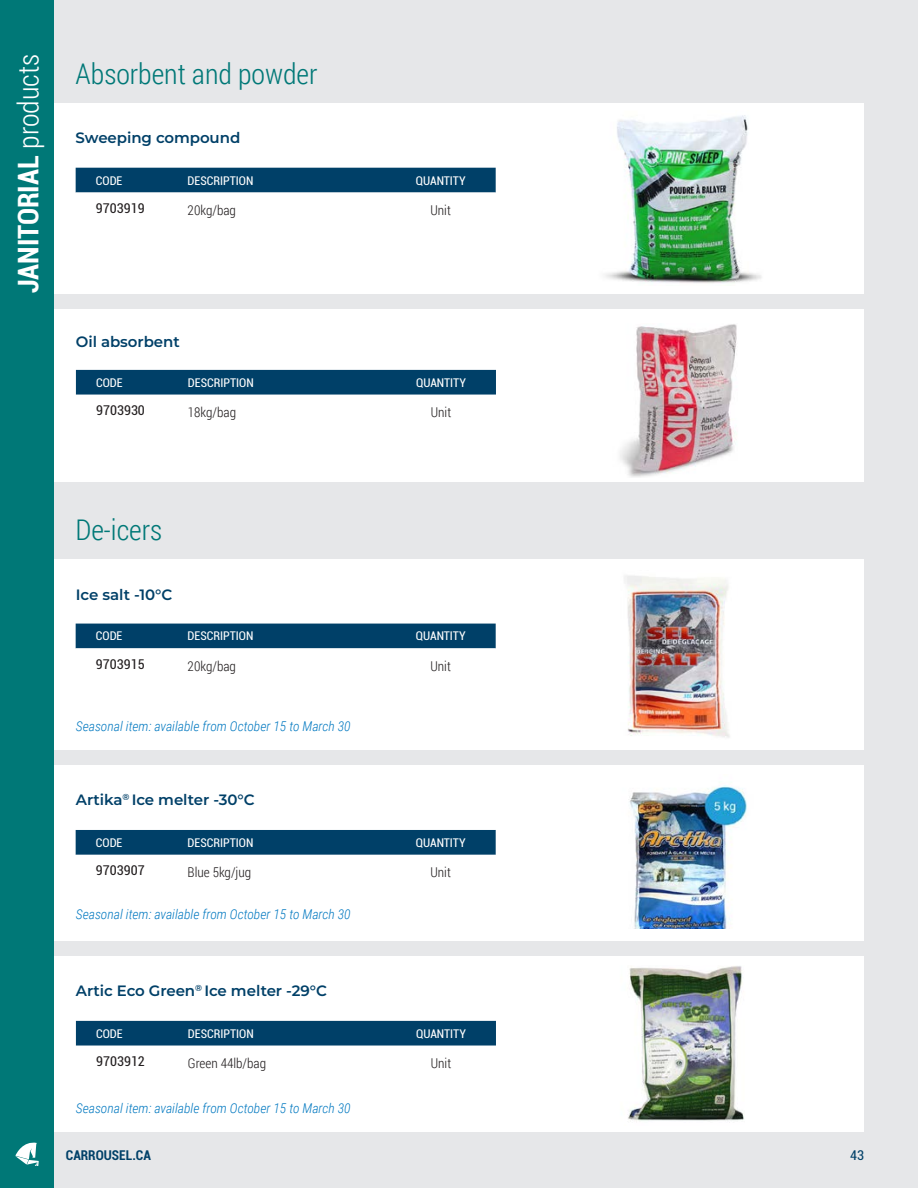
<style>
.page{position:relative;width:918px;height:1188px;background:#fff}
.page>*{position:absolute;margin:0;border:0;box-sizing:border-box;transform-origin:0 0}
.Code_produits{font:700 condensed 28.5px "Roboto";color:#fff}
.Code_produits-2{font:300 28.5px "Roboto Condensed";color:#007877}
.Niveau_3{font:600 15px "Montserrat";letter-spacing:-.005em;color:#004068}
.Code_produits-3{font:italic 300 13.5px "Roboto Condensed";color:#0078c0}
.t1{font:300 13.5px "Roboto Condensed";color:#231f20}
.t2{font:condensed 13.5px "Roboto";color:#231f20}
.t3{font:700 condensed 13.5px "Roboto";color:#004068}
.t4{font:condensed 13.5px "Roboto";color:#004068}
.t5{font:condensed 12px "Roboto";color:#fff}
.s1{font-family:"Roboto Condensed";font-weight:300;font-stretch:normal}
</style>
<div class="page">
<div style="left:54px;top:0;width:864px;height:1188px;background:#e6e7e9"></div>
<div style="left:52px;top:103px;width:812px;height:190px;background:#fff"></div>
<div style="left:76px;top:168px;width:420px;height:25px;background:#004068"></div>
<img style="left:605px;top:115px;width:157px;height:169px">
<div style="left:52px;top:309px;width:812px;height:173px;background:#fff"></div>
<div style="left:76px;top:370px;width:420px;height:25px;background:#004068"></div>
<img style="left:620px;top:324px;width:117px;height:153px">
<div style="left:52px;top:560px;width:812px;height:190px;background:#fff"></div>
<div style="left:76px;top:624px;width:420px;height:25px;background:#004068"></div>
<img style="left:624px;top:575px;width:106px;height:163px">
<div style="left:52px;top:765px;width:812px;height:176px;background:#fff"></div>
<div style="left:76px;top:830px;width:420px;height:25px;background:#004068"></div>
<img style="left:629px;top:785px;width:118px;height:143px">
<div style="left:52px;top:956px;width:812px;height:175px;background:#fff"></div>
<div style="left:76px;top:1021px;width:420px;height:25px;background:#004068"></div>
<img style="left:628px;top:966px;width:116px;height:157px">
<div style="left:0;top:0;width:54px;height:1188px;background:#007877"></div>
<svg style="left:15px;top:1142px;width:24px;height:24px"></svg>
<h1 class="Code_produits" style="left:8px;top:342px;width:290px;rotate:-90deg">PAPIER D’HYGIÈNE <span class="s1">Papier</span></h1>
<p class="Code_produits" style="left:8px;top:293px;width:241px;rotate:-90deg">JANITORIAL <span class="s1">products</span></p>
<p class="Code_produits-2" style="left:76px;top:54px;width:243px">Absorbent and powder</p>
<p class="Niveau_3" style="left:76px;top:127px;width:166px">Sweeping compound</p>
<p class="t5" style="left:96px;top:172px;width:28px">CODE</p>
<p class="t5" style="left:188px;top:172px;width:67px">DESCRIPTION</p>
<p class="t5" style="left:416px;top:172px;width:51px">QUANTITY</p>
<p class="t2" style="left:96px;top:198px;width:50px">9703919</p>
<p class="t1" style="left:188px;top:200px;width:50px">20kg/bag</p>
<p class="t1" style="left:431px;top:200px;width:22px">Unit</p>
<p class="Niveau_3" style="left:76px;top:331px;width:105px">Oil absorbent</p>
<p class="t5" style="left:96px;top:374px;width:28px">CODE</p>
<p class="t5" style="left:188px;top:374px;width:67px">DESCRIPTION</p>
<p class="t5" style="left:416px;top:374px;width:51px">QUANTITY</p>
<p class="t2" style="left:96px;top:401px;width:50px">9703930</p>
<p class="t1" style="left:188px;top:403px;width:50px">18kg/bag</p>
<p class="t1" style="left:431px;top:403px;width:22px">Unit</p>
<p class="Code_produits-2" style="left:76px;top:510px;width:88px">De-icers</p>
<p class="Niveau_3" style="left:76px;top:584px;width:98px">Ice salt -10°C</p>
<p class="t5" style="left:96px;top:628px;width:28px">CODE</p>
<p class="t5" style="left:188px;top:628px;width:67px">DESCRIPTION</p>
<p class="t5" style="left:416px;top:628px;width:51px">QUANTITY</p>
<p class="t2" style="left:96px;top:654px;width:50px">9703915</p>
<p class="t1" style="left:188px;top:656px;width:50px">20kg/bag</p>
<p class="t1" style="left:431px;top:656px;width:22px">Unit</p>
<p class="Code_produits-3" style="left:76px;top:716px;width:276px">Seasonal item: available from October 15 to March 30</p>
<p class="Niveau_3" style="left:76px;top:789px;width:180px">Artika<sup>®</sup> Ice melter -30°C</p>
<p class="t5" style="left:96px;top:834px;width:28px">CODE</p>
<p class="t5" style="left:188px;top:834px;width:67px">DESCRIPTION</p>
<p class="t5" style="left:416px;top:834px;width:51px">QUANTITY</p>
<p class="t2" style="left:96px;top:861px;width:50px">9703907</p>
<p class="t1" style="left:188px;top:863px;width:65px">Blue 5kg/jug</p>
<p class="t1" style="left:431px;top:863px;width:22px">Unit</p>
<p class="Code_produits-3" style="left:76px;top:905px;width:276px">Seasonal item: available from October 15 to March 30</p>
<p class="Niveau_3" style="left:76px;top:980px;width:253px">Artic Eco Green<sup>®</sup> Ice melter -29°C</p>
<p class="t5" style="left:96px;top:1025px;width:28px">CODE</p>
<p class="t5" style="left:188px;top:1025px;width:67px">DESCRIPTION</p>
<p class="t5" style="left:416px;top:1025px;width:51px">QUANTITY</p>
<p class="t2" style="left:96px;top:1052px;width:50px">9703912</p>
<p class="t1" style="left:188px;top:1054px;width:80px">Green 44lb/bag</p>
<p class="t1" style="left:431px;top:1054px;width:22px">Unit</p>
<p class="Code_produits-3" style="left:76px;top:1099px;width:276px">Seasonal item: available from October 15 to March 30</p>
<p class="t3" style="left:66px;top:1146px;width:87px">CARROUSEL.CA</p>
<p class="t4" style="left:850px;top:1146px;width:15px">43</p>
</div>
